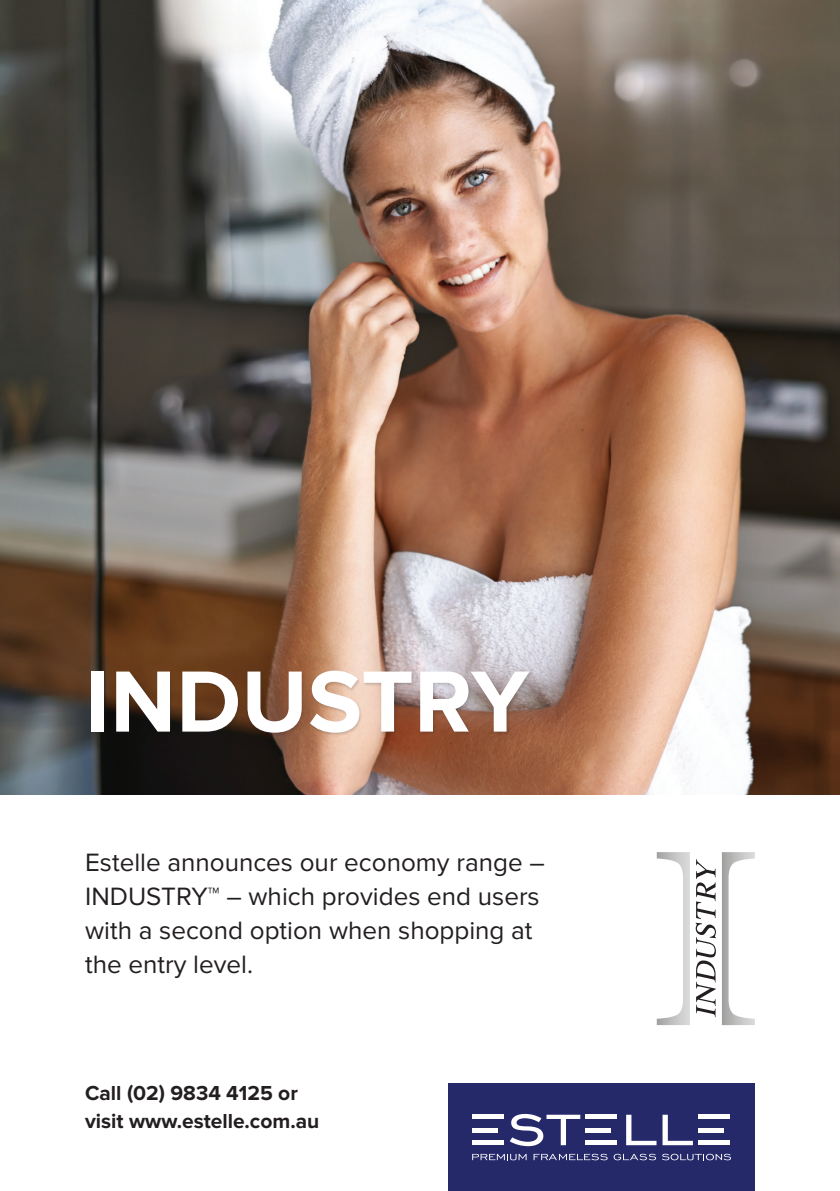
<style>
.page{position:relative;width:840px;height:1191px;background:#fff}
.page>*{position:absolute;margin:0;border:0;box-sizing:border-box;transform-origin:0 0}
.t1{font:700 90px "Proxima Nova";letter-spacing:.005em;color:#fff}
.t2{font:26px/34px "Proxima Nova";color:#231f20}
.t3{font:700 21px/28px "Proxima Nova";color:#231f20}
</style>
<div class="page">
<div style="left:448px;top:1083px;width:306px;height:108px;background:#25296a"></div>
<svg style="left:509px;top:1114px;width:71px;height:32px"></svg>
<svg style="left:626px;top:1114px;width:30px;height:31px"></svg>
<svg style="left:662px;top:1114px;width:30px;height:31px"></svg>
<div style="left:472px;top:1114px;width:31px;height:5px;background:#fff"></div>
<div style="left:472px;top:1127px;width:25px;height:5px;background:#fff"></div>
<div style="left:472px;top:1140px;width:31px;height:5px;background:#fff"></div>
<div style="left:585px;top:1114px;width:31px;height:5px;background:#fff"></div>
<div style="left:585px;top:1127px;width:25px;height:5px;background:#fff"></div>
<div style="left:585px;top:1140px;width:31px;height:5px;background:#fff"></div>
<div style="left:698px;top:1114px;width:32px;height:5px;background:#fff"></div>
<div style="left:698px;top:1127px;width:25px;height:5px;background:#fff"></div>
<div style="left:698px;top:1140px;width:32px;height:5px;background:#fff"></div>
<svg style="left:472px;top:1153px;width:54px;height:7px"></svg>
<svg style="left:533px;top:1153px;width:74px;height:7px"></svg>
<svg style="left:613px;top:1153px;width:42px;height:7px"></svg>
<svg style="left:662px;top:1153px;width:68px;height:7px"></svg>
<img style="left:0;top:0;width:839px;height:794px">
<div style="left:90px;top:670px;width:443px;height:66px;background:#231f20;opacity:.2"></div>
<svg style="left:695px;top:859px;width:20px;height:158px"></svg>
<svg style="left:722px;top:852px;width:32px;height:173px"></svg>
<svg style="left:656px;top:852px;width:33px;height:173px"></svg>
<h1 class="t1" style="left:85px;top:650px;width:445px">INDUSTRY</h1>
<p class="t2" style="left:85px;top:846px;width:461px">Estelle announces our economy range –<br>INDUSTRY™ – which provides end users with a second option when shopping at the entry level.</p>
<p class="t3" style="left:85px;top:1079px;width:236px">Call (02) 9834 4125 or visit www.estelle.com.au</p>
</div>
